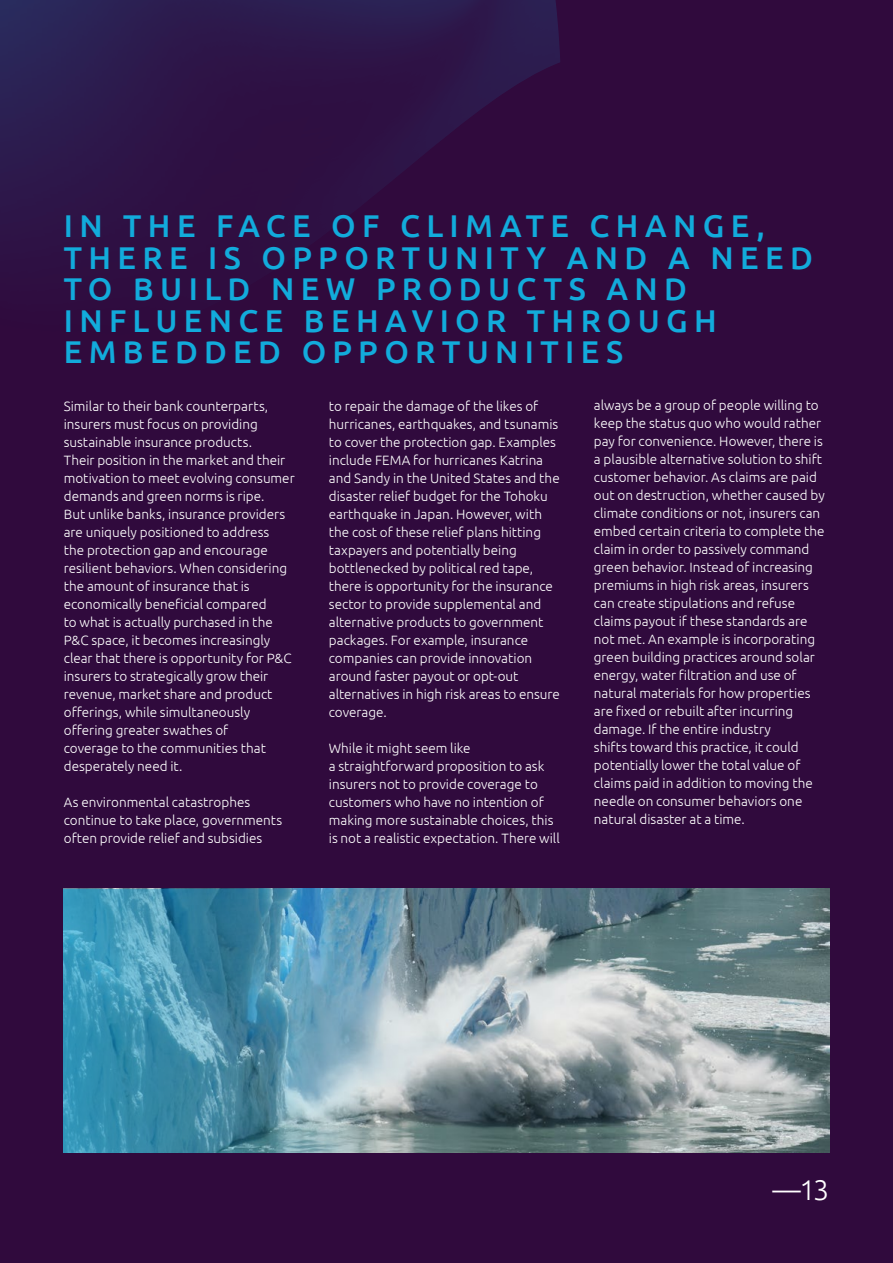
<style>
.page{position:relative;width:893px;height:1263px;background:#300a3d}
.page>*{position:absolute;margin:0;border:0;box-sizing:border-box;transform-origin:0 0}
.t1{font:500 31.5px/31.5px "Ubuntu";letter-spacing:.205em;color:#12abdb}
.t2{font:300 28.5px "Ubuntu";color:#fff}
.t3{font:300 13.5px/18px "Ubuntu";color:#fff}
</style>
<div class="page">
<svg style="left:0;top:0;width:560px;height:225px"></svg>
<img style="left:64px;top:889px;width:765px;height:263px">
<h1 class="t1" style="left:64px;top:209px;width:751px">IN THE FACE OF CLIMATE CHANGE,<br>THERE IS OPPORTUNITY AND A NEED<br>TO BUILD NEW PRODUCTS AND<br>INFLUENCE BEHAVIOR THROUGH<br>EMBEDDED OPPORTUNITIES</h1>
<p class="t3" style="left:64px;top:396px;width:232px">Similar to their bank counterparts, insurers must focus on providing sustainable insurance products.<br>Their position in the market and their motivation to meet evolving consumer demands and green norms is ripe.<br>But unlike banks, insurance providers are uniquely positioned to address<br>the protection gap and encourage resilient behaviors. When considering the amount of insurance that is economically beneficial compared<br>to what is actually purchased in the P&amp;C space, it becomes increasingly clear that there is opportunity for P&amp;C insurers to strategically grow their revenue, market share and product offerings, while simultaneously offering greater swathes of<br>coverage to the communities that desperately need it.</p>
<p class="t3" style="left:64px;top:792px;width:220px">As environmental catastrophes continue to take place, governments often provide relief and subsidies</p>
<p class="t3" style="left:594px;top:396px;width:232px">always be a group of people willing to keep the status quo who would rather pay for convenience. However, there is a plausible alternative solution to shift customer behavior. As claims are paid out on destruction, whether caused by climate conditions or not, insurers can embed certain criteria to complete the claim in order to passively command green behavior. Instead of increasing premiums in high risk areas, insurers can create stipulations and refuse claims payout if these standards are not met. An example is incorporating green building practices around solar energy, water filtration and use of natural materials for how properties are fixed or rebuilt after incurring damage. If the entire industry<br>shifts toward this practice, it could potentially lower the total value of claims paid in addition to moving the needle on consumer behaviors one natural disaster at a time.</p>
<p class="t3" style="left:329px;top:396px;width:233px">to repair the damage of the likes of hurricanes, earthquakes, and tsunamis to cover the protection gap. Examples include FEMA for hurricanes Katrina and Sandy in the United States and the disaster relief budget for the Tohoku earthquake in Japan. However, with the cost of these relief plans hitting taxpayers and potentially being bottlenecked by political red tape, there is opportunity for the insurance sector to provide supplemental and alternative products to government packages. For example, insurance companies can provide innovation around faster payout or opt-out alternatives in high risk areas to ensure coverage.</p>
<p class="t3" style="left:329px;top:738px;width:232px">While it might seem like<br>a straightforward proposition to ask insurers not to provide coverage to customers who have no intention of making more sustainable choices, this is not a realistic expectation. There will</p>
<h2 class="t2" style="left:772px;top:1173px;width:58px">—13</h2>
</div>
